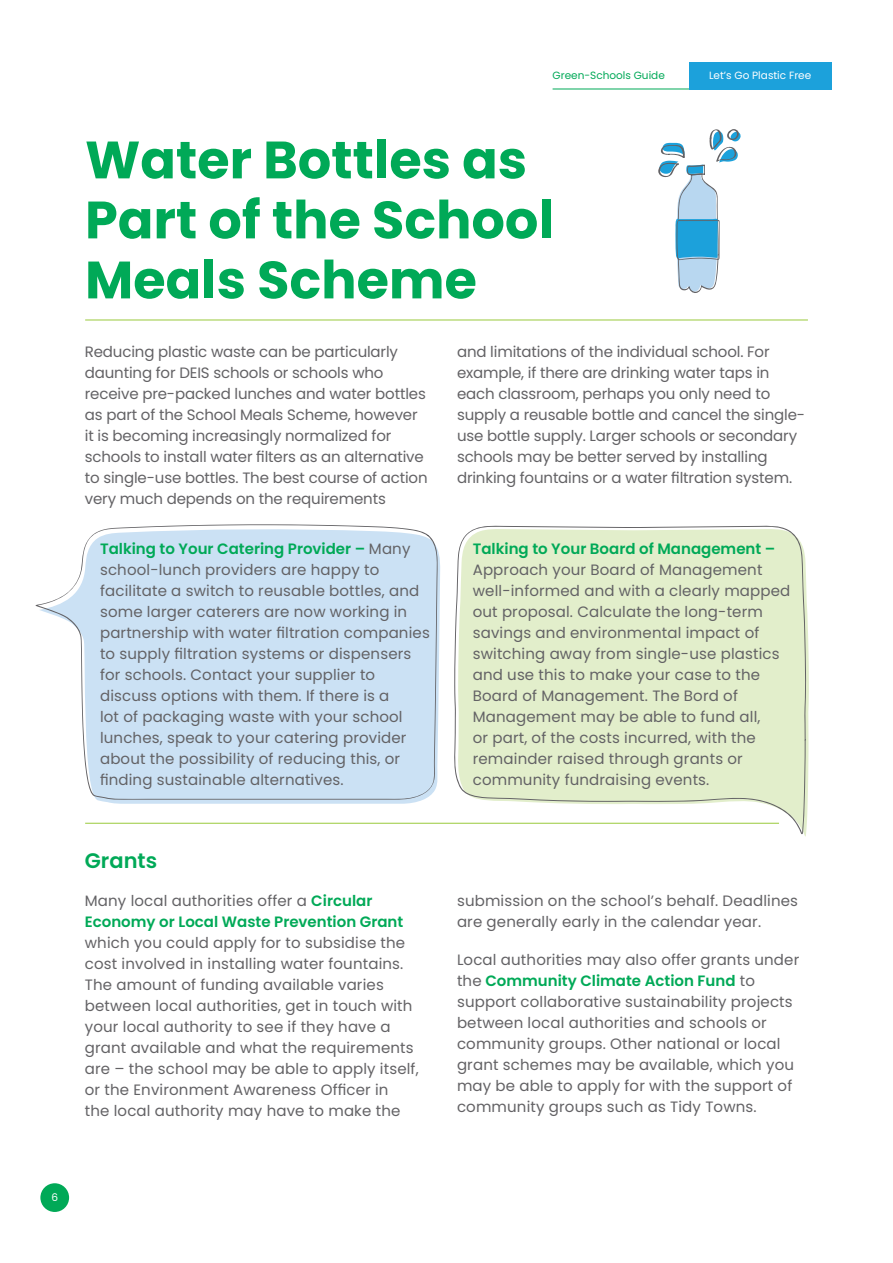
<style>
.page{position:relative;width:893px;height:1263px;background:#fff}
.page>*{position:absolute;margin:0;border:0;box-sizing:border-box;transform-origin:0 0}
.Section_Header{font:700 52.5px/60px "Poppins";color:#00a957}
.Paragraph_Head{font:600 21px "Poppins";color:#00a957}
.Body{font:15px/21px "Poppins";letter-spacing:.01em;color:#636265}
.Body-2{font:15px/21px "Poppins";letter-spacing:-.01em;color:#636265}
.t1{font:10.5px "Poppins";color:#fff}
.t2{font:10.5px "Poppins";color:#00a957}
.s1{font-weight:600;color:#00a957}
</style>
<div class="page">
<svg style="left:454px;top:525px;width:352px;height:309px;background:#e4eed0"></svg>
<svg style="left:35px;top:524px;width:403px;height:276px;background:#d1e4f4"></svg>
<hr style="left:85px;top:320px;width:723px;height:1px;background:#99ca3b">
<hr style="left:85px;top:823px;width:694px;height:1px;background:#99ca3b">
<svg style="left:658px;top:129px;width:83px;height:164px"></svg>
<hr style="left:553px;top:89px;width:138px;height:1px;background:#00a957">
<div style="left:689px;top:62px;width:142px;height:27px;background:#1ca1db"></div>
<div style="left:40px;top:1183px;width:29px;height:29px;background:#00a957;border-radius:50%"></div>
<p class="t2" style="left:553px;top:69px;width:114px">Green-Schools Guide</p>
<p class="t1" style="left:709px;top:69px;width:104px">Let’s Go Plastic Free</p>
<p class="Section_Header" style="left:85px;top:130px;width:470px">Water Bottles as<br>Part of the School<br>Meals Scheme</p>
<p class="Body-2" style="left:85px;top:341px;width:344px">Reducing plastic waste can be particularly daunting for DEIS schools or schools who receive pre-packed lunches and water bottles as part of the School Meals Scheme, however it is becoming increasingly normalized for schools to install water filters as an alternative to single-use bottles. The best course of action very much depends on the requirements</p>
<p class="Body-2" style="left:457px;top:341px;width:350px">and limitations of the individual school. For example, if there are drinking water taps in each classroom, perhaps you only need to supply a reusable bottle and cancel the single&shy;use bottle supply. Larger schools or secondary schools may be better served by installing drinking fountains or a water filtration system.</p>
<p class="Body" style="left:100px;top:538px;width:331px"><span class="s1">Talking to Your Catering Provider –</span> Many school-lunch providers are happy to facilitate a switch to reusable bottles, and some larger caterers are now working in partnership with water filtration companies to supply filtration systems or dispensers for schools. Contact your supplier to discuss options with them. If there is a<br>lot of packaging waste with your school lunches, speak to your catering provider about the possibility of reducing this, or finding sustainable alternatives.</p>
<p class="Body" style="left:473px;top:538px;width:319px"><span class="s1">Talking to Your Board of Management – </span>Approach your Board of Management well-informed and with a clearly mapped out proposal. Calculate the long-term savings and environmental impact of switching away from single-use plastics and use this to make your case to the Board of Management. The Bord of Management may be able to fund all,<br>or part, of the costs incurred, with the remainder raised through grants or community fundraising events.</p>
<p class="Paragraph_Head" style="left:85px;top:849px;width:74px">Grants</p>
<p class="Body" style="left:85px;top:890px;width:335px">Many local authorities offer a <span class="s1">Circular Economy or Local Waste Prevention Grant </span>which you could apply for to subsidise the cost involved in installing water fountains.<br>The amount of funding available varies between local authorities, get in touch with your local authority to see if they have a grant available and what the requirements are – the school may be able to apply itself, or the Environment Awareness Officer in<br>the local authority may have to make the</p>
<p class="Body" style="left:457px;top:890px;width:343px">submission on the school’s behalf. Deadlines are generally early in the calendar year.</p>
<p class="Body" style="left:457px;top:949px;width:344px">Local authorities may also offer grants under the <span class="s1">Community Climate Action Fund</span> to support collaborative sustainability projects between local authorities and schools or community groups. Other national or local grant schemes may be available, which you may be able to apply for with the support of community groups such as Tidy Towns.</p>
<p class="t1" style="left:51px;top:1191px;width:8px">6</p>
</div>
